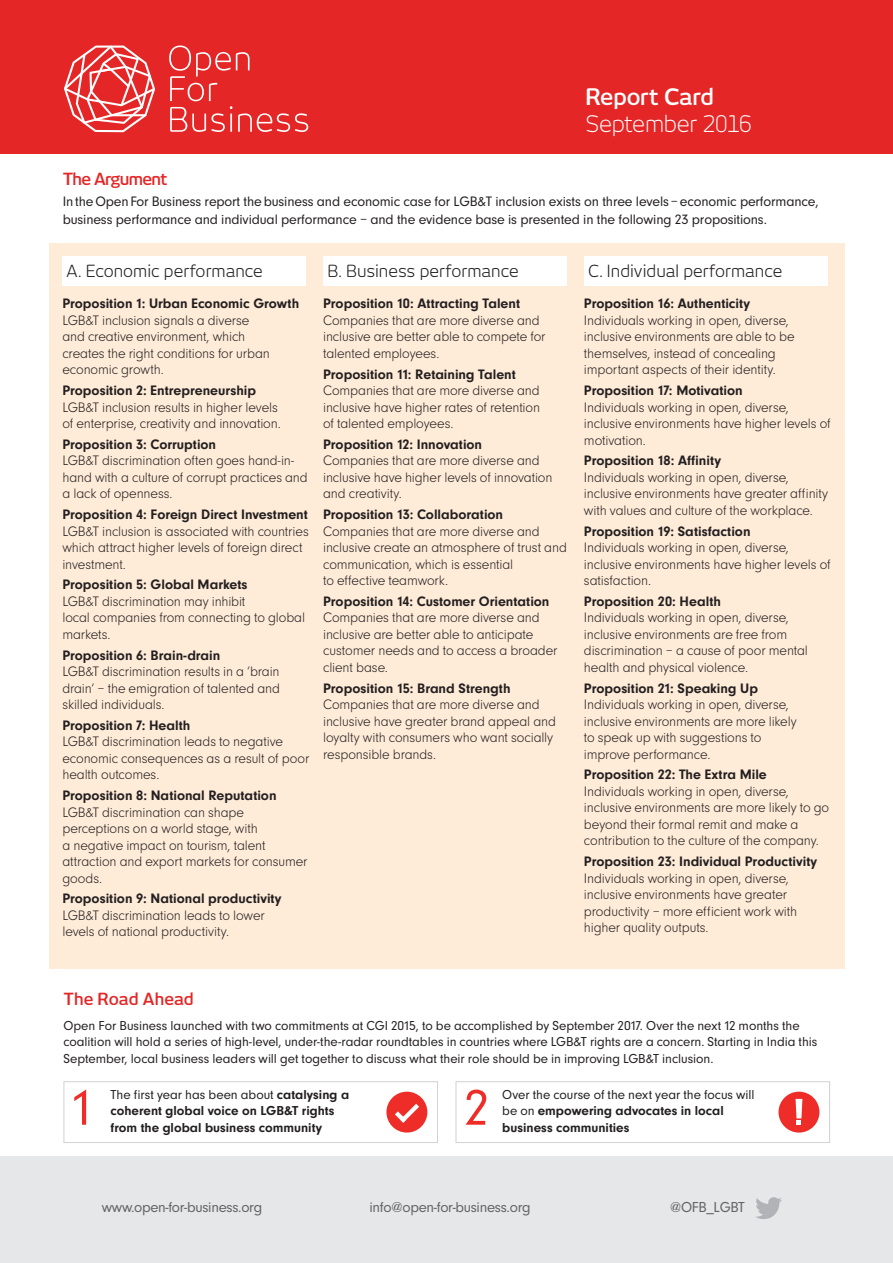
<style>
.page{position:relative;width:893px;height:1263px;background:#fff}
.page>*{position:absolute;margin:0;border:0;box-sizing:border-box;transform-origin:0 0}
.t1{font:52.5px "Neuzeit Rmn";color:#ee2d28}
.t2{font:300 22.5px "New June";letter-spacing:-.02em;color:#fff}
.t3{font:600 22.5px "New June";letter-spacing:-.01em;color:#fff}
.t4{font:16.5px "New June";letter-spacing:.005em;color:#231f20}
.t5{font:600 16.5px "New June";letter-spacing:.005em;color:#e42626}
.t6{font:600 16.5px "New June";letter-spacing:-.025em;color:#e42626}
.t7{font:15px "Neuzeit Rmn";letter-spacing:-.02em;color:#636366}
.t8{font:14.25px/16.5px "Neuzeit Lgt";letter-spacing:-.01em;color:#231f20}
.t9{font:14.25px "Neuzeit Bld";color:#231f20}
.t10{font:14.25px/17.1px "Neuzeit Rmn";letter-spacing:-.01em;color:#231f20}
.t11{font:13.5px/16.5px "Neuzeit Rmn";color:#231f20}
.t12{font:13.5px/16.5px "Neuzeit Bld";color:#231f20}
.s1{font-family:"Neuzeit Bld"}
.s2{font-family:"Neuzeit Rmn"}
</style>
<div class="page">
<div style="left:0;top:0;width:893px;height:153px;background:#e42626"></div>
<svg style="left:169px;top:45px;width:139px;height:87px"></svg>
<svg style="left:64px;top:45px;width:91px;height:87px"></svg>
<div style="left:1px;top:1157px;width:892px;height:106px;background:#e6e7e9"></div>
<div style="left:455px;top:1081px;width:375px;height:62px;border:1px solid #d1d2d4"></div>
<div style="left:63px;top:1081px;width:375px;height:62px;border:1px solid #d1d2d4"></div>
<div style="left:0;top:1161px;width:893px;height:89px;background:#e6e7e9"></div>
<div style="left:50px;top:243px;width:795px;height:726px;background:#feebd8"></div>
<div style="left:62px;top:256px;width:244px;height:30px;background:#fff"></div>
<div style="left:323px;top:256px;width:244px;height:30px;background:#fff"></div>
<div style="left:584px;top:256px;width:244px;height:30px;background:#fff"></div>
<div style="left:386px;top:1092px;width:41px;height:40px;background:#ee2d28;border-radius:50%"></div>
<svg style="left:395px;top:1104px;width:24px;height:19px"></svg>
<div style="left:778px;top:1092px;width:41px;height:40px;background:#ee2d28;border-radius:50%"></div>
<svg style="left:795px;top:1099px;width:7px;height:26px"></svg>
<svg style="left:755px;top:1197px;width:27px;height:22px"></svg>
<h2 class="t3" style="left:585px;top:84px;width:130px">Report Card</h2>
<h2 class="t2" style="left:585px;top:111px;width:168px">September 2016</h2>
<p class="t6" style="left:63px;top:169px;width:106px">The Argument</p>
<p class="t10" style="left:63px;top:194px;width:757px">IntheOpenFor Business report thebusiness and economic case for LGB T&amp; inclusion exists on three levels–economic performance, business performance and individual performance – and the evidence base is presented in the following 23 propositions.</p>
<p class="t4" style="left:67px;top:261px;width:198px">A. Economic performance</p>
<p class="t9" style="left:62px;top:294px;width:238px">Proposition 1: Urban Economic Growth</p>
<p class="t8" style="left:62px;top:313px;width:209px">LGB T&amp; inclusion signals a diverse and creative environment, which creates the right conditions for urban economic growth.</p>
<p class="t9" style="left:62px;top:381px;width:195px">Proposition 2: Entrepreneurship</p>
<p class="t8" style="left:62px;top:400px;width:220px">LGB T&amp; inclusion results in higher levels of enterprise, creativity and innovation.</p>
<p class="t9" style="left:62px;top:434px;width:155px">Proposition 3: Corruption</p>
<p class="t8" style="left:62px;top:470px;width:247px">hand with a culture of corrupt practices and</p>
<p class="t8" style="left:62px;top:453px;width:233px">LGB T&amp; discrimination often goes hand i n- -</p>
<p class="t8" style="left:62px;top:486px;width:112px">a lack of openness.</p>
<p class="t9" style="left:62px;top:505px;width:247px">Proposition 4: Foreign Direct Investment</p>
<p class="t8" style="left:62px;top:524px;width:248px">LGB T&amp; inclusion is associated with countries which attract higher levels of foreign direct investment.</p>
<p class="t9" style="left:62px;top:575px;width:187px">Proposition 5: Global Markets</p>
<p class="t8" style="left:62px;top:594px;width:244px">LGB T&amp; discrimination may inhibit<br>local companies from connecting to global markets.</p>
<p class="t9" style="left:62px;top:645px;width:159px">Proposition 6: Brain-drain</p>
<p class="t8" style="left:62px;top:664px;width:219px;text-align:justify">LGB T&amp; discrimination results in a ‘brain drain’ – the emigration of talented and skilled individuals.</p>
<p class="t9" style="left:62px;top:715px;width:130px">Proposition 7: Health</p>
<p class="t8" style="left:62px;top:734px;width:249px">LGB T&amp; discrimination leads to negative economic consequences as a result of poor health outcomes.</p>
<p class="t9" style="left:62px;top:786px;width:216px">Proposition 8: National Reputation</p>
<p class="t8" style="left:62px;top:805px;width:247px">LGB T&amp; discrimination can shape perceptions on a world stage, with<br>a negative impact on tourism, talent attraction and export markets for consumer goods.</p>
<p class="t9" style="left:62px;top:889px;width:221px">Proposition 9: National productivity</p>
<p class="t8" style="left:62px;top:908px;width:204px">LGB T&amp; discrimination leads to lower levels of national productivity.</p>
<p class="t4" style="left:327px;top:261px;width:193px">B. Business performance</p>
<p class="t9" style="left:323px;top:294px;width:198px">Proposition 10: Attracting Talent</p>
<p class="t8" style="left:323px;top:313px;width:224px">Companies that are more diverse and inclusive are better able to compete for talented employees.</p>
<p class="t9" style="left:323px;top:364px;width:194px">Proposition 11: Retaining Talent</p>
<p class="t8" style="left:323px;top:383px;width:218px;text-align:justify">Companies that are more diverse and inclusive have higher rates of retention of talented employees.</p>
<p class="t9" style="left:323px;top:434px;width:160px">Proposition 12: Innovation</p>
<p class="t8" style="left:323px;top:453px;width:231px">Companies that are more diverse and inclusive have higher levels of innovation and creativity.</p>
<p class="t9" style="left:323px;top:505px;width:182px">Proposition 13: Collaboration</p>
<p class="t8" style="left:323px;top:524px;width:245px">Companies that are more diverse and inclusive create an atmosphere of trust and communication, which is essential<br>to effective teamwork.</p>
<p class="t9" style="left:323px;top:591px;width:228px">Proposition 14: Customer Orientation</p>
<p class="t8" style="left:323px;top:610px;width:236px">Companies that are more diverse and inclusive are better able to anticipate customer needs and to access a broader client base.</p>
<p class="t9" style="left:323px;top:678px;width:189px">Proposition 15: Brand Strength</p>
<p class="t8" style="left:323px;top:697px;width:234px">Companies that are more diverse and inclusive have greater brand appeal and loyalty with consumers who want socially responsible brands.</p>
<p class="t4" style="left:588px;top:261px;width:196px">C. Individual performance</p>
<p class="t9" style="left:584px;top:294px;width:168px">Proposition 16: Authenticity</p>
<p class="t8" style="left:584px;top:313px;width:212px">Individuals working in open, diverse, inclusive environments are able to be themselves, instead of concealing important aspects of their identity.</p>
<p class="t9" style="left:584px;top:381px;width:160px">Proposition 17: Motivation</p>
<p class="t8" style="left:584px;top:400px;width:248px">Individuals working in open, diverse, inclusive environments have higher levels of motivation.</p>
<p class="t9" style="left:584px;top:451px;width:139px">Proposition 18: Affinity</p>
<p class="t8" style="left:584px;top:470px;width:246px">Individuals working in open, diverse, inclusive environments have greater affinity with values and culture of the workplace.</p>
<p class="t9" style="left:584px;top:521px;width:168px">Proposition 19: Satisfaction</p>
<p class="t8" style="left:584px;top:540px;width:248px">Individuals working in open, diverse, inclusive environments have higher levels of satisfaction.</p>
<p class="t9" style="left:584px;top:591px;width:139px">Proposition 20: Health</p>
<p class="t8" style="left:584px;top:610px;width:226px">Individuals working in open, diverse, inclusive environments are free from discrimination – a cause of poor mental health and physical violence.</p>
<p class="t9" style="left:584px;top:678px;width:175px">Proposition 21: Speaking Up</p>
<p class="t8" style="left:584px;top:697px;width:214px">Individuals working in open, diverse, inclusive environments are more likely to speak up with suggestions to improve performance.</p>
<p class="t9" style="left:584px;top:765px;width:184px">Proposition 22: The Extra Mile</p>
<p class="t8" style="left:584px;top:784px;width:247px">Individuals working in open, diverse, inclusive environments are more likely to go beyond their formal remit and make a contribution to the culture of the company.</p>
<p class="t9" style="left:584px;top:852px;width:235px">Proposition 23: Individual Productivity</p>
<p class="t8" style="left:584px;top:871px;width:215px">Individuals working in open, diverse, inclusive environments have greater productivity – more efficient work with higher quality outputs.</p>
<p class="t5" style="left:63px;top:989px;width:132px">The Road Ahead</p>
<p class="t11" style="left:63px;top:1018px;width:755px">Open For Business launched with two commitments at CGI 2015, to be accomplished by September 2017. Over the next 12 months the coalition will hold a series of high-level, under-the-radar roundtables in countries where LGB T&amp; rights are a concern. Starting in India this<br>September, local business leaders will get together to discuss what their role should be in improving LGB T&amp; inclusion.</p>
<h1 class="t1" style="left:72px;top:1072px;width:21px">1</h1>
<p class="t11" style="left:111px;top:1087px;width:240px">The first year has been about <span class="s1">catalysing a</span></p>
<p class="t12" style="left:111px;top:1103px;width:225px">coherent global voice on LGB T&amp; rights from the global business community</p>
<h1 class="t1" style="left:464px;top:1072px;width:26px">2</h1>
<p class="t11" style="left:502px;top:1087px;width:254px">Over the course of the next year the focus will</p>
<p class="t12" style="left:502px;top:1103px;width:223px"><span class="s2">be on</span> empowering advocates in local business communities</p>
<p class="t7" style="left:102px;top:1197px;width:162px">www.open-for-business.org</p>
<p class="t7" style="left:369px;top:1197px;width:163px">info@open-for-business.org</p>
<p class="t7" style="left:670px;top:1197px;width:77px">@OFB_LGBT</p>
</div>
